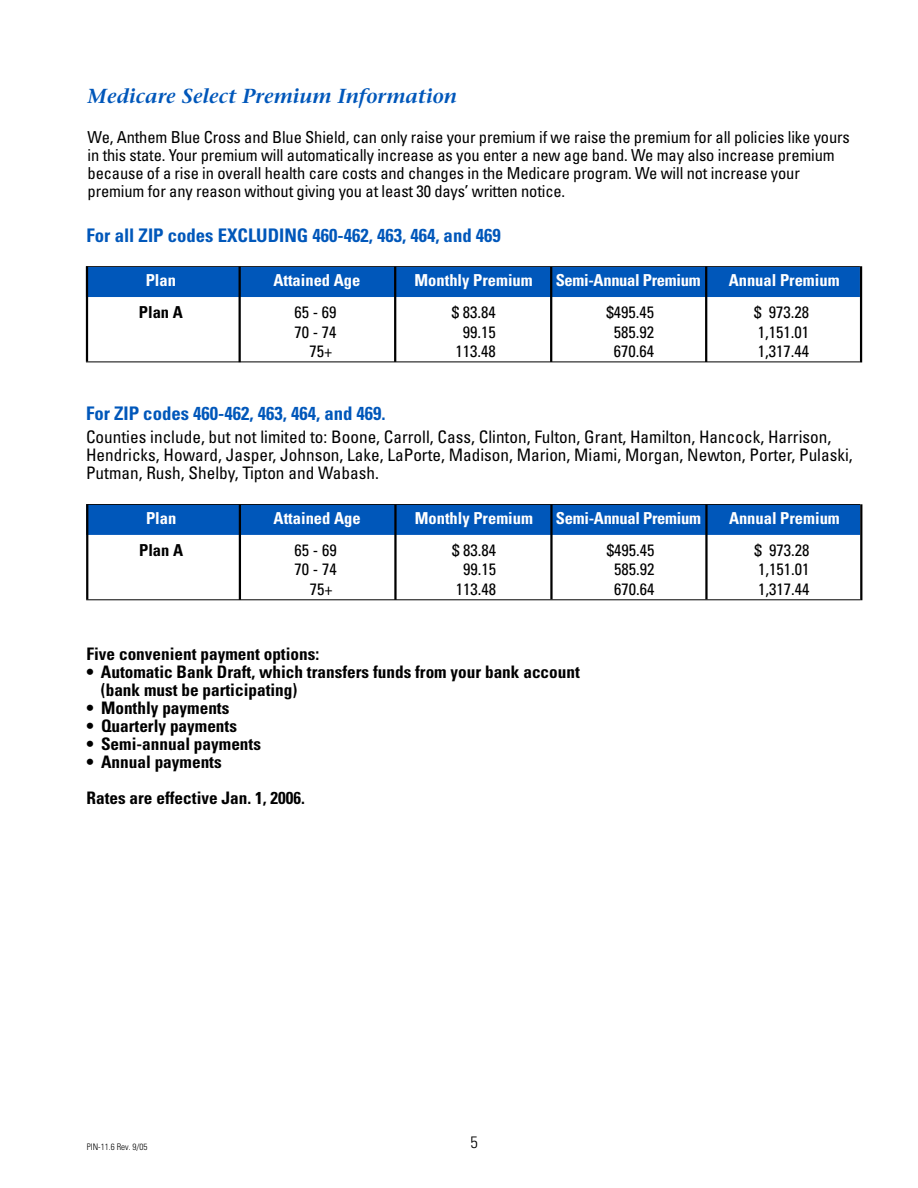
<style>
.page{position:relative;width:918px;height:1188px;background:#fff}
.page>*{position:absolute;margin:0;border:0;box-sizing:border-box;transform-origin:0 0}
.t1{font:italic 600 20.25px "Stone Serif";color:#0057ba}
.t2{font:700 condensed 18.75px "Univers";color:#0057ba}
.t3{font:condensed 17.25px/18px "Univers";color:#000}
.t4{font:700 condensed 17.25px/18px "Univers";color:#000}
.t5{font:condensed 16.5px/18px "Univers";letter-spacing:-.01em;color:#000}
.t6{font:700 condensed 16.5px "Univers";color:#fff}
.t7{font:700 condensed 16.5px "Univers";letter-spacing:-.02em;color:#fff}
.t8{font:700 condensed 16.5px "Univers";color:#000}
.t9{font:300 condensed 16.5px "Univers";color:#000}
.t10{font:300 condensed 9px "Univers";color:#000}
</style>
<div class="page">
<hr style="left:86px;top:266px;width:774px;height:1px;background:#000">
<div style="left:86px;top:267px;width:774px;height:30px;background:#0057ba"></div>
<hr style="left:86px;top:362px;width:774px;height:1px;background:#000">
<hr style="left:239px;top:267px;width:2px;height:95px;background:#000">
<hr style="left:86px;top:266px;width:2px;height:96px;background:#000">
<hr style="left:394px;top:267px;width:2px;height:95px;background:#000">
<hr style="left:550px;top:267px;width:2px;height:95px;background:#000">
<hr style="left:705px;top:266px;width:2px;height:96px;background:#000">
<hr style="left:860px;top:266px;width:2px;height:96px;background:#000">
<hr style="left:86px;top:504px;width:774px;height:1px;background:#000">
<div style="left:86px;top:505px;width:774px;height:30px;background:#0057ba"></div>
<hr style="left:86px;top:599px;width:774px;height:1px;background:#000">
<hr style="left:239px;top:504px;width:2px;height:96px;background:#000">
<hr style="left:86px;top:504px;width:2px;height:96px;background:#000">
<hr style="left:394px;top:505px;width:3px;height:95px;background:#000">
<hr style="left:550px;top:504px;width:3px;height:95px;background:#000">
<hr style="left:705px;top:504px;width:3px;height:95px;background:#000">
<hr style="left:860px;top:504px;width:2px;height:96px;background:#000">
<p class="t1" style="left:88px;top:88px;width:371px">Medicare Select Premium Information</p>
<p class="t5" style="left:88px;top:130px;width:764px">We, Anthem Blue Cross and Blue Shield, can only raise your premium if we raise the premium for all policies like yours in this state. Your premium will automatically increase as you enter a new age band. We may also increase premium because of a rise in overall health care costs and changes in the Medicare program. We will not increase your premium for any reason without giving you at least 30 days’ written notice.</p>
<p class="t2" style="left:87px;top:229px;width:416px">For all ZIP codes EXCLUDING 460-462, 463, 464, and 469</p>
<p class="t6" style="left:146px;top:274px;width:32px">Plan</p>
<p class="t6" style="left:273px;top:274px;width:89px">Attained Age</p>
<p class="t6" style="left:415px;top:274px;width:120px">Monthly Premium</p>
<p class="t7" style="left:556px;top:274px;width:147px">Semi-Annual Premium</p>
<p class="t6" style="left:729px;top:274px;width:112px">Annual Premium</p>
<p class="t8" style="left:139px;top:306px;width:45px">Plan A</p>
<p class="t5" style="left:294px;top:305px;width:44px">65 - 69</p>
<p class="t5" style="left:452px;top:305px;width:45px">$ 83.84</p>
<p class="t5" style="left:607px;top:305px;width:49px">$495.45</p>
<p class="t5" style="left:754px;top:305px;width:56px">$ 973.28</p>
<p class="t5" style="left:294px;top:324px;width:44px">70 - 74</p>
<p class="t5" style="left:463px;top:324px;width:34px">99.15</p>
<p class="t5" style="left:614px;top:324px;width:42px">585.92</p>
<p class="t5" style="left:758px;top:324px;width:53px">1,151.01</p>
<p class="t5" style="left:309px;top:344px;width:24px">75+</p>
<p class="t5" style="left:455px;top:344px;width:42px">113.48</p>
<p class="t5" style="left:614px;top:344px;width:42px">670.64</p>
<p class="t5" style="left:758px;top:344px;width:53px">1,317.44</p>
<p class="t2" style="left:86px;top:407px;width:301px">For ZIP codes 460-462, 463, 464, and 469.</p>
<p class="t3" style="left:86px;top:429px;width:768px">Counties include, but not limited to: Boone, Carroll, Cass, Clinton, Fulton, Grant, Hamilton, Hancock, Harrison,<br>Hendricks, Howard, Jasper, Johnson, Lake, LaPorte, Madison, Marion, Miami, Morgan, Newton, Porter, Pulaski,<br>Putman, Rush, Shelby, Tipton and Wabash.</p>
<p class="t6" style="left:146px;top:512px;width:32px">Plan</p>
<p class="t6" style="left:274px;top:512px;width:89px">Attained Age</p>
<p class="t6" style="left:415px;top:512px;width:120px">Monthly Premium</p>
<p class="t7" style="left:556px;top:512px;width:147px">Semi-Annual Premium</p>
<p class="t6" style="left:729px;top:512px;width:112px">Annual Premium</p>
<p class="t8" style="left:139px;top:544px;width:45px">Plan A</p>
<p class="t5" style="left:295px;top:543px;width:44px">65 - 69</p>
<p class="t5" style="left:452px;top:543px;width:45px">$ 83.84</p>
<p class="t5" style="left:607px;top:543px;width:49px">$495.45</p>
<p class="t5" style="left:755px;top:543px;width:56px">$ 973.28</p>
<p class="t5" style="left:295px;top:562px;width:44px">70 - 74</p>
<p class="t5" style="left:463px;top:562px;width:34px">99.15</p>
<p class="t5" style="left:614px;top:562px;width:42px">585.92</p>
<p class="t5" style="left:758px;top:562px;width:53px">1,151.01</p>
<p class="t5" style="left:310px;top:582px;width:24px">75+</p>
<p class="t5" style="left:456px;top:582px;width:42px">113.48</p>
<p class="t5" style="left:614px;top:582px;width:42px">670.64</p>
<p class="t5" style="left:758px;top:582px;width:53px">1,317.44</p>
<p class="t4" style="left:87px;top:647px;width:234px">Five convenient payment options:</p>
<p class="t4" style="left:101px;top:665px;width:480px;text-indent:-14px">• Automatic Bank Draft, which transfers funds from your bank account (bank must be participating)</p>
<p class="t4" style="left:87px;top:701px;width:144px">• Monthly payments</p>
<p class="t4" style="left:87px;top:719px;width:152px">• Quarterly payments</p>
<p class="t4" style="left:87px;top:737px;width:176px">• Semi-annual payments</p>
<p class="t4" style="left:87px;top:746px;width:220px;line-height:36px">• Annual payments<br>Rates are effective Jan. 1, 2006.</p>
<p class="t10" style="left:87px;top:1144px;width:62px">PIN-11.6 Rev. 9/05</p>
<p class="t9" style="left:471px;top:1137px;width:9px">5</p>
</div>
